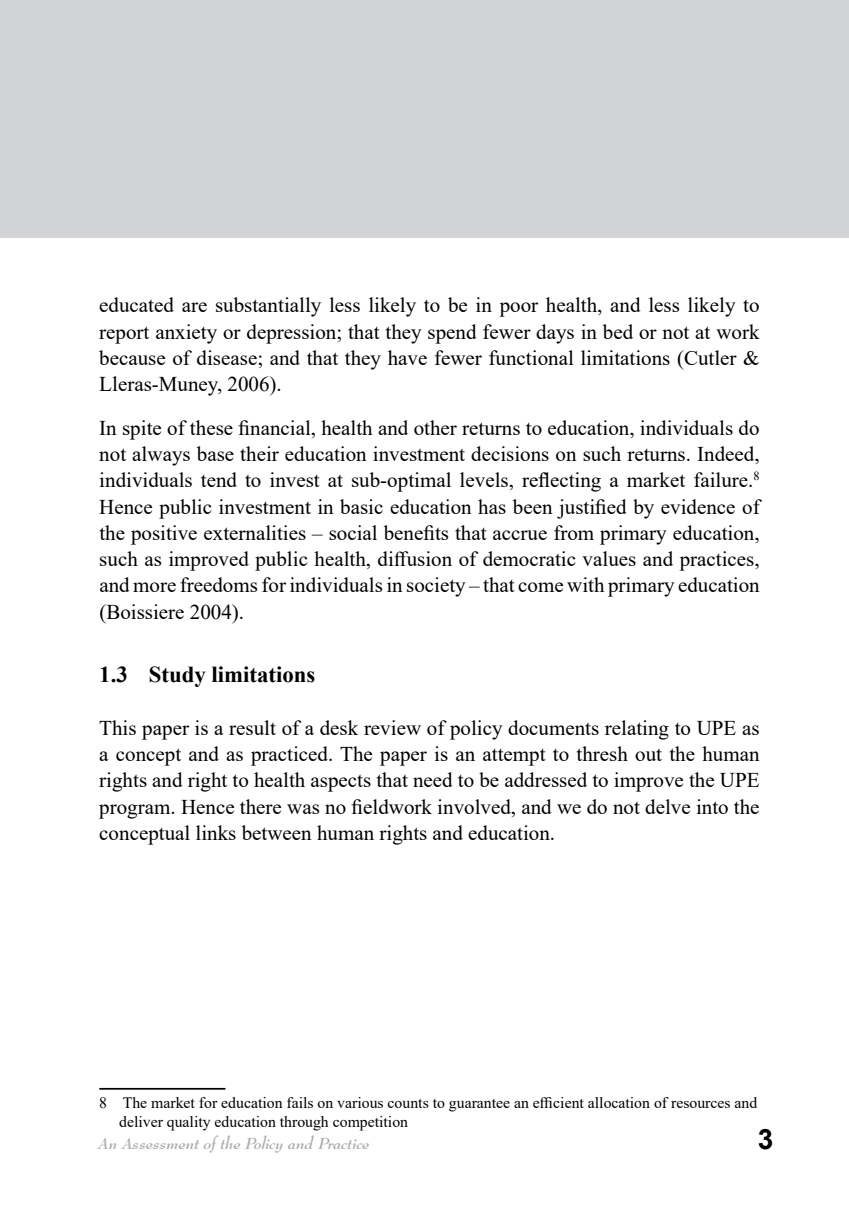
<style>
.page{position:relative;width:849px;height:1211px;background:#fff}
.page>*{position:absolute;margin:0;border:0;box-sizing:border-box;transform-origin:0 0}
.t1{font:700 28px "Arial";color:#000}
.t2{font:700 22.75px "Times New Roman";color:#000}
.t3{font:21px/26.2px "Times New Roman";color:#000;text-align:justify}
.t4{font:15.75px/18.9px "Times New Roman";color:#000}
.t5{font:italic 700 15.75px "Bernhard Modern BT";color:#a7a9ac}
</style>
<div class="page">
<hr style="left:99px;top:1087px;width:126px;height:2px;background:#000">
<div style="left:0;top:0;width:848px;height:237px;background:#d1d3d4"></div>
<p class="t3" style="left:99px;top:291px;width:661px">educated are substantially less likely to be in poor health, and less likely to report anxiety or depression; that they spend fewer days in bed or not at work because of disease; and that they have fewer functional limitations (Cutler &amp; Lleras-Muney, 2006).</p>
<p class="t3" style="left:99px;top:414px;width:661px">In spite of these financial, health and other returns to education, individuals do not always base their education investment decisions on such returns. Indeed, individuals tend to invest at sub-optimal levels, reflecting a market failure.<sup>8<br></sup>Hence public investment in basic education has been justified by evidence of the positive externalities – social benefits that accrue from primary education, such as improved public health, diffusion of democratic values and practices, and more freedoms for individuals in society – that come with primary education (Boissiere 2004).</p>
<p class="t2" style="left:99px;top:658px;width:217px">1.3 Study limitations</p>
<p class="t3" style="left:99px;top:714px;width:661px">This paper is a result of a desk review of policy documents relating to UPE as a concept and as practiced. The paper is an attempt to thresh out the human rights and right to health aspects that need to be addressed to improve the UPE program. Hence there was no fieldwork involved, and we do not delve into the conceptual links between human rights and education.</p>
<p class="t4" style="left:119px;top:1092px;width:639px;text-indent:-20px">8 The market for education fails on various counts to guarantee an efficient allocation of resources and deliver quality education through competition</p>
<p class="t5" style="left:98px;top:1133px;width:273px">An Assessment of the Policy and Practice</p>
<h1 class="t1" style="left:757px;top:1119px;width:17px">3</h1>
</div>
